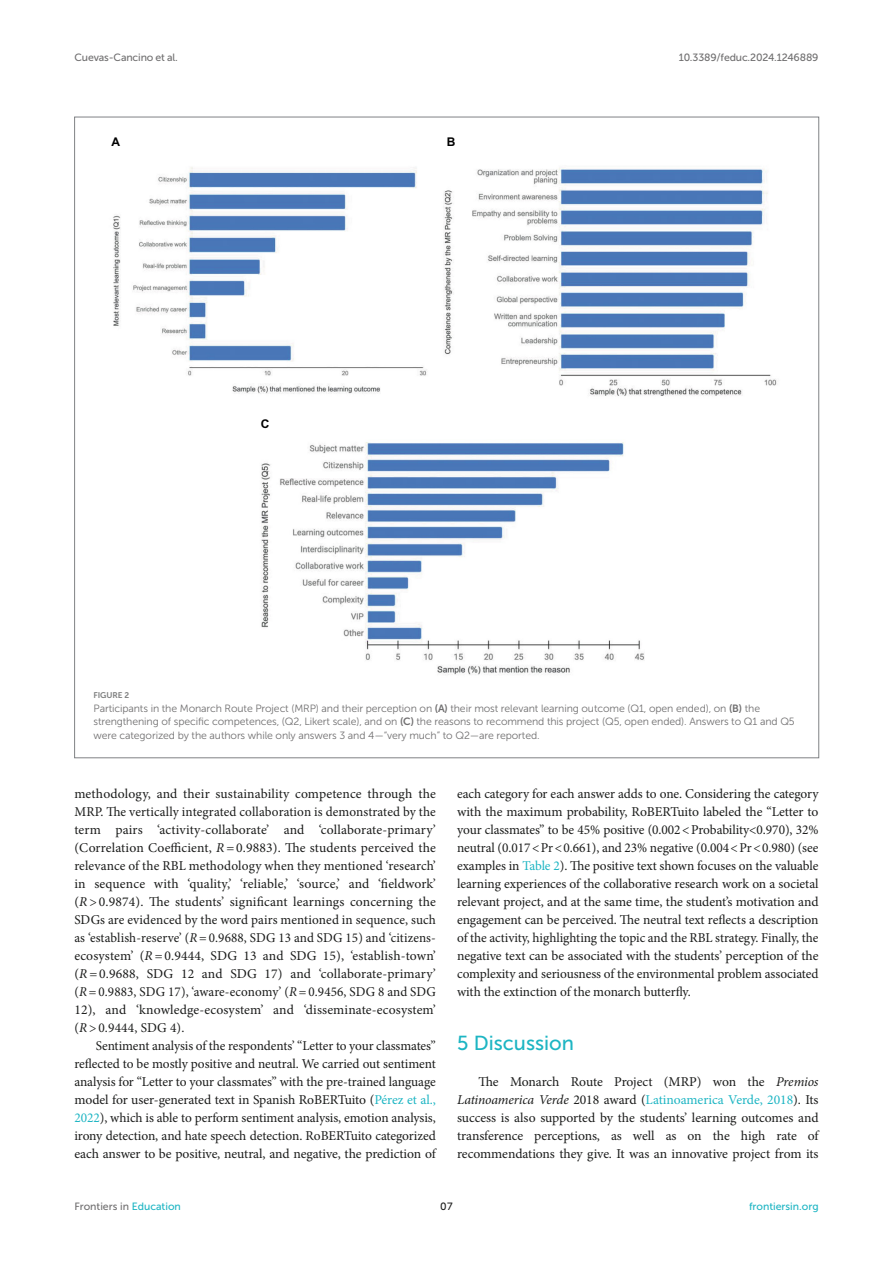
<style>
.page{position:relative;width:893px;height:1263px;background:#fff}
.page>*{position:absolute;margin:0;border:0;box-sizing:border-box;transform-origin:0 0}
.HEAD_1{font:20.25px "Museo Sans 500";color:#1db5c3}
.TEXT{font:13.5px/18px "Minion Pro";letter-spacing:-.005em;color:#1b1c1b;text-align:justify}
.TEXT_FLUSH{font:13.5px/18px "Minion Pro";letter-spacing:-.01em;color:#1b1c1b;text-align:justify}
.t1{font:700 12px "Arial";color:#000}
.FIG_LEG{font:10.5px/13.5px "Museo Sans 300";letter-spacing:-.01em;color:#706f70}
.t2{font:10.5px "Museo Sans 500";letter-spacing:-.015em;color:#706f70}
.t3{font:10.5px "Museo Sans 500";color:#1db5c3}
.t4{font:10.5px "Museo Sans 500";color:#1b1c1b}
.FIG_HD{font:8.25px "Museo Sans 700";letter-spacing:-.01em;color:#7e7f7f}
.s1{font-family:"Museo Sans 700"}
.s2{font-style:italic}
.s3{color:#1db5c3}
</style>
<div class="page">
<img style="left:113px;top:167px;width:664px;height:508px">
<p class="t2" style="left:74px;top:51px;width:105px">Cuevas-Cancino et al.</p>
<p class="t2" style="left:679px;top:51px;width:141px">10.3389/feduc.2024.1246889</p>
<p class="t1" style="left:111px;top:134px;width:10px">A</p>
<p class="t1" style="left:447px;top:134px;width:10px">B</p>
<p class="t1" style="left:261px;top:415px;width:10px">C</p>
<p class="FIG_HD" style="left:94px;top:691px;width:37px">FIGURE 2</p>
<p class="FIG_LEG" style="left:94px;top:701px;width:703px">Participants in the Monarch Route Project (MRP) and their perception on <span class="s1">(A)</span> their most relevant learning outcome (Q1, open ended), on <span class="s1">(B)</span> the strengthening of specific competences, (Q2, Likert scale), and on <span class="s1">(C)</span> the reasons to recommend this project (Q5, open ended). Answers to Q1 and Q5 were categorized by the authors while only answers 3 and 4—“very much” to Q2—are reported.</p>
<p class="TEXT" style="left:74px;top:785px;width:363px">methodology, and their sustainability competence through the MRP. The vertically integrated collaboration is demonstrated by the term pairs ‘activity-collaborate’ and ‘collaborate-primary’ (Correlation Coefficient, <span class="s2">R</span>=0.9883). The students perceived the relevance of the RBL methodology when they mentioned ‘research’ in sequence with ‘quality,’ ‘reliable,’ ‘source,’ and ‘fieldwork’ (<span class="s2">R</span>&gt; 0.9874). The students’ significant learnings concerning the SDGs are evidenced by the word pairs mentioned in sequence, such as ‘establish-reserve’ (<span class="s2">R</span>= 0.9688, SDG 13 and SDG 15) and ‘citizens&shy;ecosystem’ (<span class="s2">R</span>=0.9444, SDG 13 and SDG 15), ‘establish-town’ (<span class="s2">R</span>= 0.9688, SDG 12 and SDG 17) and ‘collaborate-primary’ (<span class="s2">R</span>=0.9883, SDG 17), ‘aware-economy’ (<span class="s2">R</span>= 0.9456, SDG 8 and SDG 12), and ‘knowledge-ecosystem’ and ‘disseminate-ecosystem’ (<span class="s2">R</span>&gt; 0.9444, SDG 4).</p>
<p class="TEXT" style="left:74px;top:1037px;width:363px;text-indent:21px">Sentiment analysis of the respondents’ “Letter to your classmates” reflected to be mostly positive and neutral. We carried out sentiment analysis for “Letter to your classmates” with the pre-trained language model for user-generated text in Spanish RoBERTuito (<span class="s3">Pérez et al., 2022</span>), which is able to perform sentiment analysis, emotion analysis, irony detection, and hate speech detection. RoBERTuito categorized each answer to be positive, neutral, and negative, the prediction of</p>
<p class="TEXT" style="left:457px;top:785px;width:363px">each category for each answer adds to one. Considering the category with the maximum probability, RoBERTuito labeled the “Letter to your classmates” to be 45% positive (0.002&lt;Probability&lt;0.970), 32% neutral (0.017&lt;Pr&lt;0.661), and 23% negative (0.004&lt;Pr&lt;0.980) (see examples in <span class="s3">Table 2</span>). The positive text shown focuses on the valuable learning experiences of the collaborative research work on a societal relevant project, and at the same time, the student’s motivation and engagement can be perceived. The neutral text reflects a description of the activity, highlighting the topic and the RBL strategy. Finally, the negative text can be associated with the students’ perception of the complexity and seriousness of the environmental problem associated with the extinction of the monarch butterfly.</p>
<p class="HEAD_1" style="left:457px;top:1032px;width:118px">5 Discussion</p>
<p class="TEXT_FLUSH" style="left:457px;top:1073px;width:363px;text-indent:21px">The Monarch Route Project (MRP) won the <span class="s2">Premios Latinoamerica Verde</span> 2018 award (<span class="s3">Latinoamerica Verde, 2018</span>). Its success is also supported by the students’ learning outcomes and transference perceptions, as well as on the high rate of recommendations they give. It was an innovative project from its</p>
<p class="t2" style="left:74px;top:1200px;width:108px">Frontiers in <span class="s3">Education</span></p>
<p class="t4" style="left:440px;top:1200px;width:14px">07</p>
<p class="t3" style="left:749px;top:1200px;width:71px">frontiersin.org</p>
</div>
